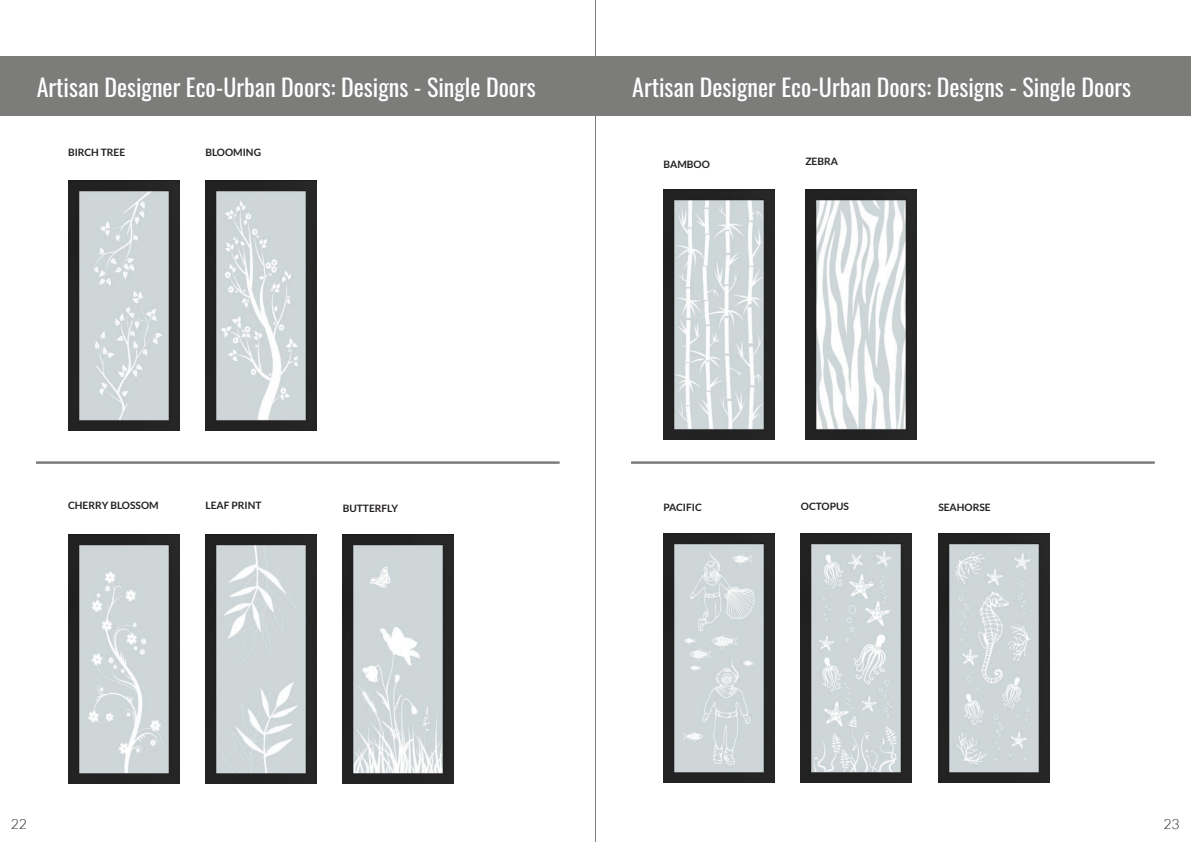
<style>
.page{position:relative;width:1191px;height:842px;background:#fff}
.page>*{position:absolute;margin:0;border:0;box-sizing:border-box;transform-origin:0 0}
.t1{font:24px "Oswald";color:#fff}
.t2{font:300 14px "Lato";color:#231f20}
.t3{font:700 10.2px "Lato";color:#231f20}
</style>
<div class="page">
<div style="left:0;top:56px;width:596px;height:60px;background:#7c7c7b"></div>
<hr style="left:36px;top:462px;width:523px;height:2px;background:#7c7c7b">
<div style="left:595px;top:56px;width:595px;height:60px;background:#7c7c7b"></div>
<img style="left:663px;top:533px;width:111px;height:249px">
<img style="left:801px;top:533px;width:111px;height:249px">
<hr style="left:631px;top:462px;width:523px;height:2px;background:#7c7c7b">
<img style="left:938px;top:533px;width:111px;height:249px">
<img style="left:68px;top:534px;width:111px;height:249px">
<img style="left:343px;top:534px;width:111px;height:249px">
<img style="left:205px;top:534px;width:111px;height:249px">
<img style="left:68px;top:181px;width:111px;height:249px">
<img style="left:205px;top:181px;width:111px;height:249px">
<img style="left:663px;top:190px;width:111px;height:249px">
<img style="left:805px;top:190px;width:111px;height:249px">
<hr style="left:595px;top:0;width:1px;height:842px;background:#7c7c7b">
<p class="t1" style="left:37px;top:66px;width:500px">Artisan Designer Eco-Urban Doors: Designs - Single Doors</p>
<p class="t1" style="left:632px;top:66px;width:500px">Artisan Designer Eco-Urban Doors: Designs - Single Doors</p>
<p class="t3" style="left:68px;top:146px;width:59px">BIRCH TREE</p>
<p class="t3" style="left:205px;top:146px;width:57px">BLOOMING</p>
<p class="t3" style="left:663px;top:158px;width:48px">BAMBOO</p>
<p class="t3" style="left:805px;top:155px;width:34px">ZEBRA</p>
<p class="t3" style="left:68px;top:499px;width:92px">CHERRY BLOSSOM</p>
<p class="t3" style="left:205px;top:499px;width:58px">LEAF PRINT</p>
<p class="t3" style="left:343px;top:502px;width:57px">BUTTERFLY</p>
<p class="t3" style="left:663px;top:502px;width:40px">PACIFIC</p>
<p class="t3" style="left:801px;top:501px;width:50px">OCTOPUS</p>
<p class="t3" style="left:938px;top:502px;width:54px">SEAHORSE</p>
<p class="t2" style="left:11px;top:816px;width:18px">22</p>
<p class="t2" style="left:1163px;top:816px;width:18px">23</p>
</div>
